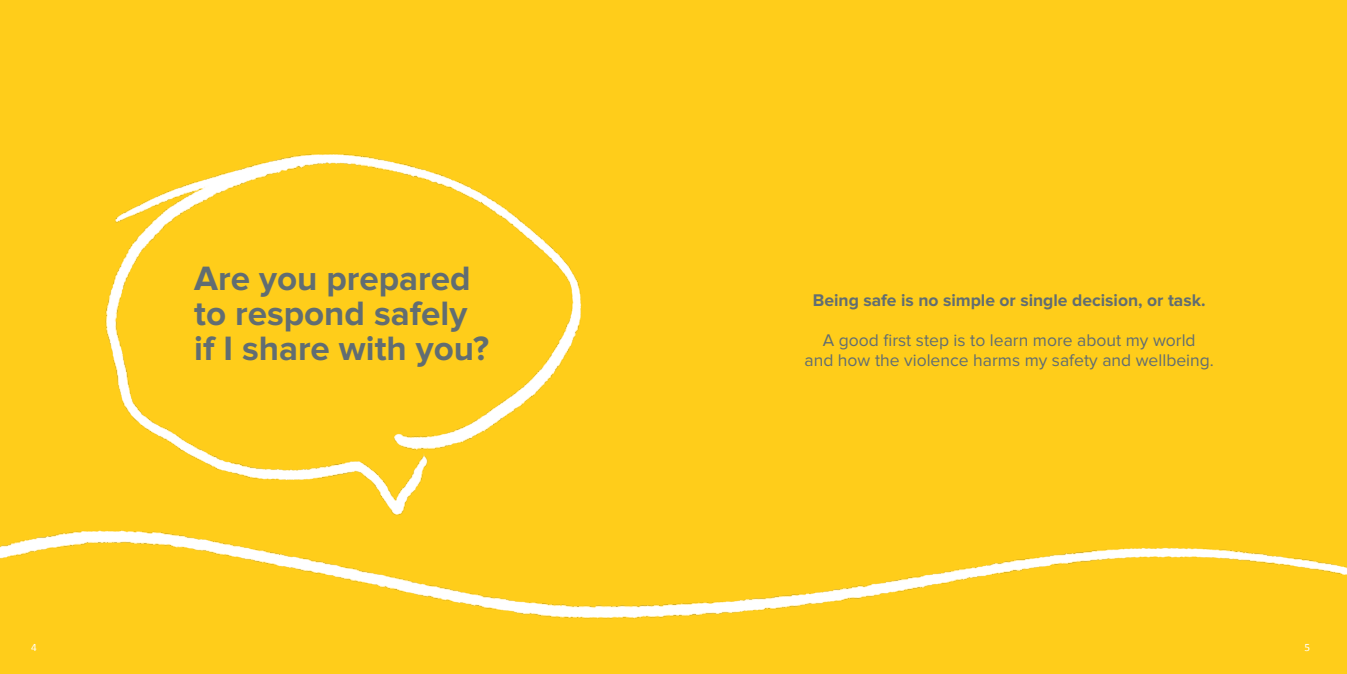
<style>
.page{position:relative;width:1347px;height:674px;background:#fff}
.page>*{position:absolute;margin:0;border:0;box-sizing:border-box;transform-origin:0 0}
.t1{font:700 35px/35px "Proxima Nova";color:#616d72}
.t2{font:17.5px/20px "Proxima Nova";color:#616d72;text-align:center}
.t3{font:700 17.5px "Proxima Nova";color:#616d72}
.t4{font:11.25px "Calibri";color:#fff}
</style>
<div class="page">
<div style="left:0;top:0;width:1346px;height:673px;background:#ffcd1a"></div>
<img style="left:0;top:530px;width:1346px;height:89px">
<img style="left:105px;top:154px;width:476px;height:361px">
<h1 class="t1" style="left:194px;top:261px;width:296px">Are you prepared to respond safely if I share with you?</h1>
<p class="t3" style="left:813px;top:290px;width:394px">Being safe is no simple or single decision, or task.</p>
<p class="t2" style="left:804px;top:330px;width:411px">A good first step is to learn more about my world<br>and how the violence harms my safety and wellbeing.</p>
<p class="t4" style="left:31px;top:639px;width:7px">4</p>
<p class="t4" style="left:1304px;top:639px;width:7px">5</p>
</div>
